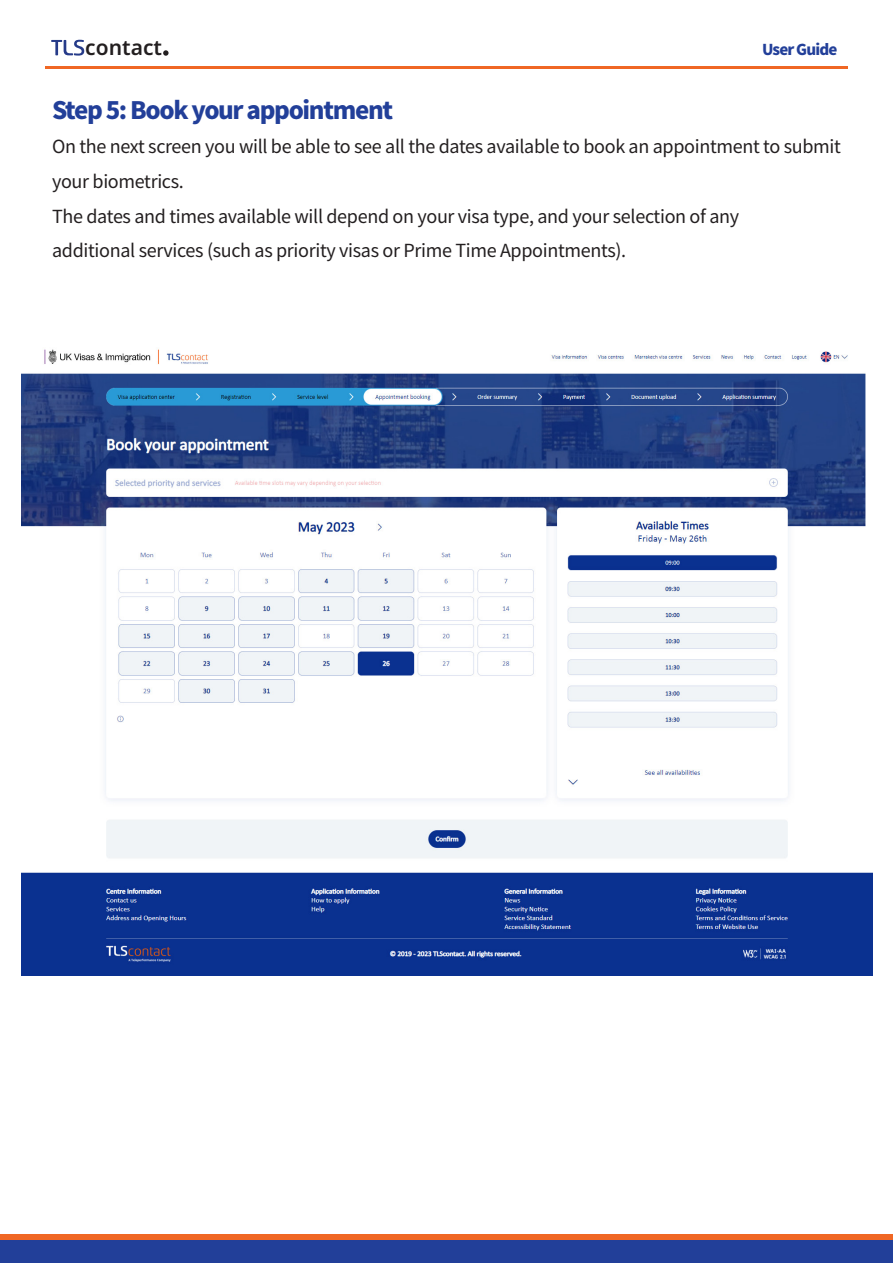
<style>
.page{position:relative;width:893px;height:1263px;background:#fff}
.page>*{position:absolute;margin:0;border:0;box-sizing:border-box;transform-origin:0 0}
.t1{font:900 24px "Noto Sans CJ Ksc";letter-spacing:-.055em;color:#223f99}
.t2{font:600 21px "Noto Sans";color:#231f20}
.t3{font:18px/34.5px "Noto Sans CJ Ksc";letter-spacing:-.02em;color:#231f20}
.t4{font:900 15px "Noto Sans CJ Ksc";letter-spacing:-.055em;color:#223f99}
</style>
<div class="page">
<hr style="left:45px;top:66px;width:803px;height:3px;background:#f06724">
<div style="left:0;top:1234px;width:893px;height:15px;background:#f06724"></div>
<div style="left:0;top:1240px;width:893px;height:23px;background:#223f99"></div>
<svg style="left:51px;top:40px;width:33px;height:16px"></svg>
<svg style="left:163px;top:50px;width:6px;height:6px"></svg>
<img style="left:22px;top:349px;width:850px;height:627px">
<p class="t2" style="left:85px;top:33px;width:78px">contact</p>
<p class="t4" style="left:762px;top:41px;width:77px">User Guide</p>
<h1 class="t1" style="left:52px;top:97px;width:343px">Step 5: Book your appointment</h1>
<p class="t3" style="left:52px;top:130px;width:790px">On the next screen you will be able to see all the dates available to book an appointment to submit your biometrics.<br>The dates and times available will depend on your visa type, and your selection of any<br>additional services (such as priority visas or Prime Time Appointments).</p>
</div>
